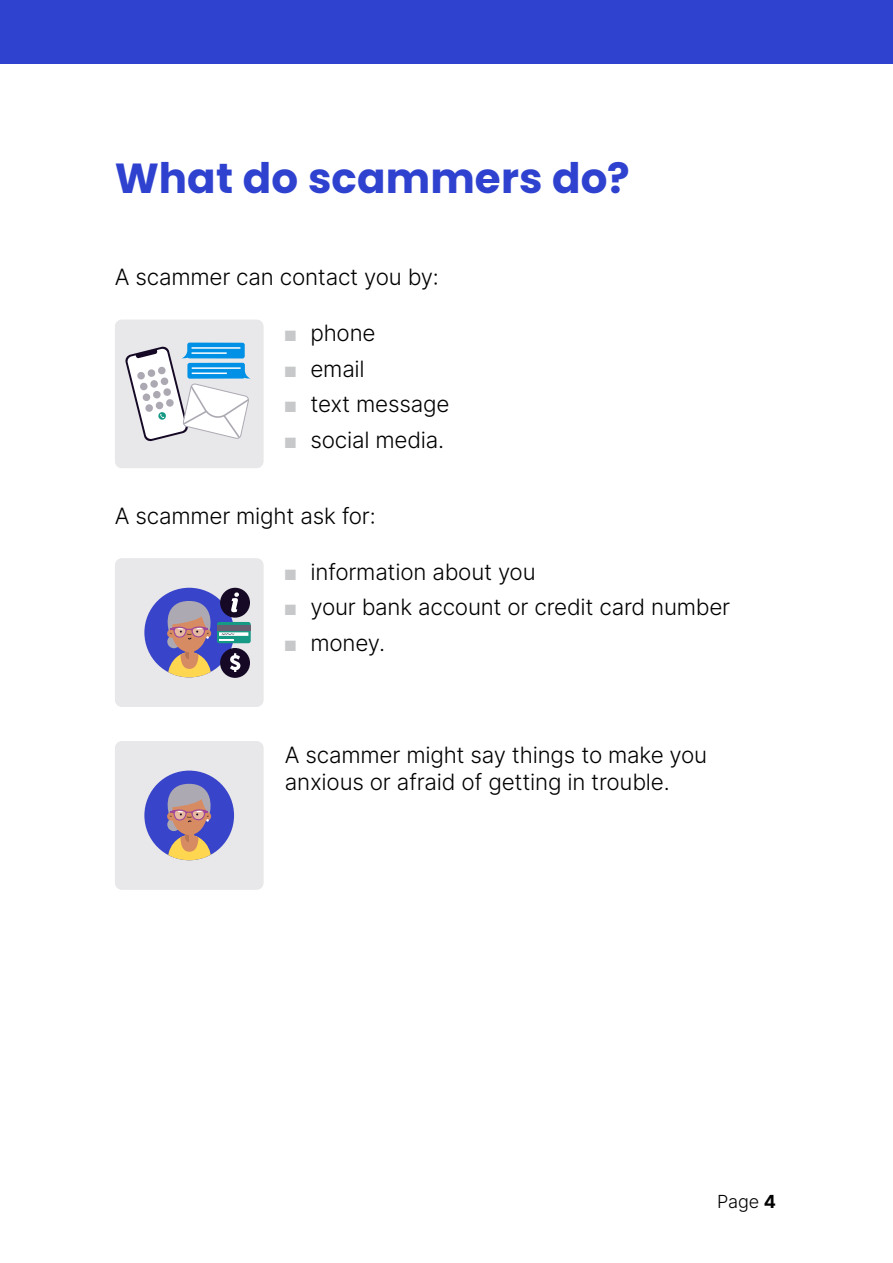
<style>
.page{position:relative;width:893px;height:1263px;background:#fff}
.page>*{position:absolute;margin:0;border:0;box-sizing:border-box;transform-origin:0 0}
.t1{font:700 42px "Poppins";letter-spacing:.005em;color:#2f42cf}
.t2{font:300 22.5px/27px "Inter";letter-spacing:-.01em;color:#000}
.t3{font:300 18px "Inter";color:#000}
.s1{color:#c7c8ca}
.s2{font-weight:700}
</style>
<div class="page">
<div style="left:0;top:0;width:893px;height:64px;background:#2f42cf"></div>
<svg style="left:115px;top:741px;width:149px;height:149px;background:#c7c4d7"></svg>
<svg style="left:115px;top:558px;width:149px;height:149px;background:#bbb9ca"></svg>
<svg style="left:115px;top:319px;width:149px;height:149px"></svg>
<hr style="left:192px;top:367px;width:49px;height:2px;background:#fff">
<hr style="left:192px;top:373px;width:35px;height:1px;background:#fff">
<h1 class="t1" style="left:115px;top:154px;width:516px">What do scammers do?</h1>
<p class="t2" style="left:115px;top:263px;width:326px">A scammer can contact you by:</p>
<p class="t2" style="left:285px;top:319px;width:92px"><span class="s1">■</span> phone</p>
<p class="t2" style="left:285px;top:355px;width:81px"><span class="s1">■</span> email</p>
<p class="t2" style="left:285px;top:390px;width:166px"><span class="s1">■</span> text message</p>
<p class="t2" style="left:285px;top:426px;width:161px"><span class="s1">■</span> social media.</p>
<p class="t2" style="left:115px;top:502px;width:262px">A scammer might ask for:</p>
<p class="t2" style="left:285px;top:558px;width:252px"><span class="s1">■</span> information about you</p>
<p class="t2" style="left:285px;top:593px;width:447px"><span class="s1">■</span> your bank account or credit card number</p>
<p class="t2" style="left:285px;top:629px;width:102px"><span class="s1">■</span> money.</p>
<p class="t2" style="left:285px;top:741px;width:424px">A scammer might say things to make you anxious or afraid of getting in trouble.</p>
<p class="t3" style="left:717px;top:1188px;width:60px">Page <span class="s2">4</span></p>
</div>
